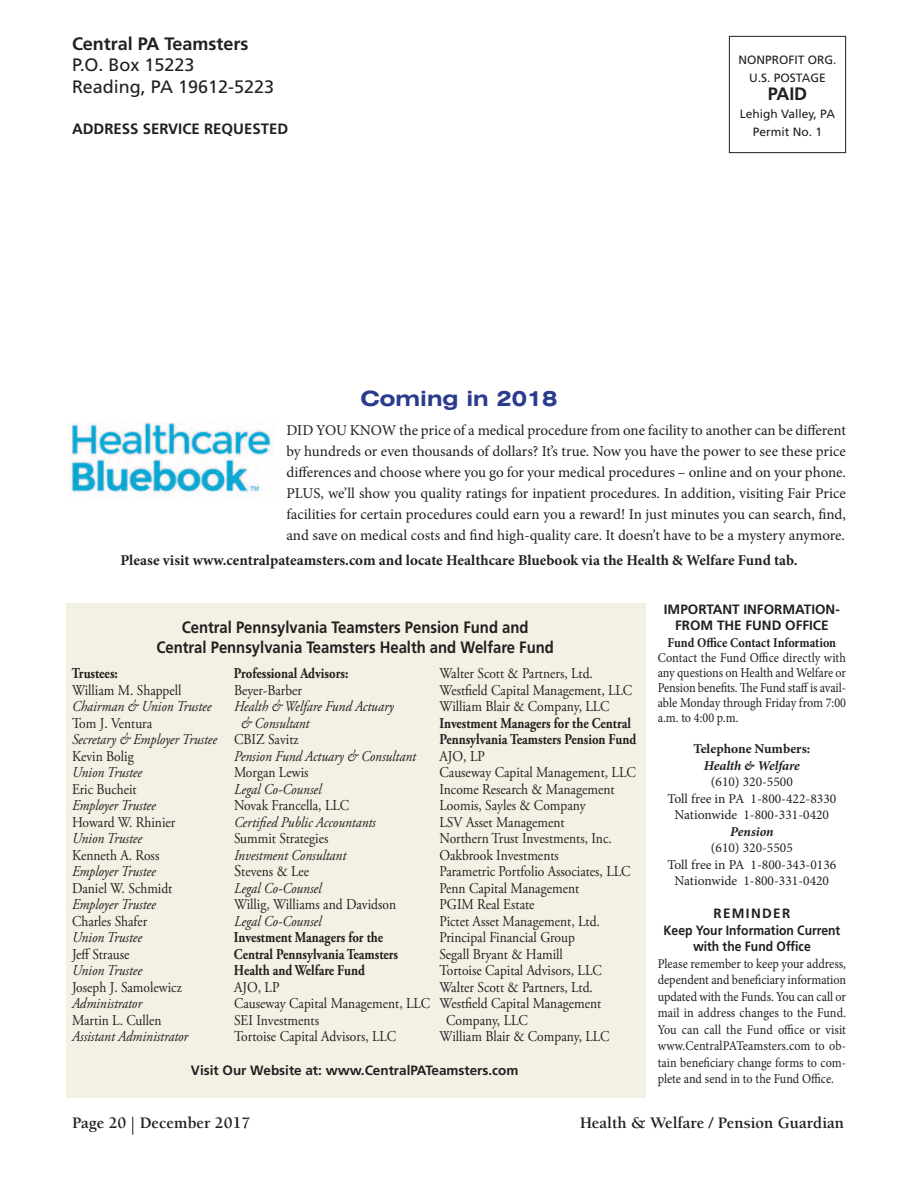
<style>
.page{position:relative;width:918px;height:1188px;background:#fff}
.page>*{position:absolute;margin:0;border:0;box-sizing:border-box;transform-origin:0 0}
.t1{font:21px "Swiss 721 Bold Extended BT";color:#2b3b8d}
.t2{font:18px/21.6px "Frutiger";color:#231f20}
.t3{font:700 18px "Frutiger";color:#231f20}
.t4{font:700 16.5px/19.8px "Frutiger";color:#231f20;text-align:center;scale:.9 1}
.t5{font:700 16.5px "Berkeley";color:#231f20}
.t6{font:15px/16.5px "Adobe Garamond Pro";color:#231f20;scale:.9 1}
.t7{font:15px/21px "Minion Pro";color:#231f20;text-align:justify}
.t8{font:italic 15px/16.5px "Adobe Garamond Pro";color:#231f20;scale:.9 1}
.t9{font:700 15px/16.5px "Adobe Garamond Pro";color:#231f20;scale:.85 1}
.t10{font:700 15px "Minion Pro";color:#231f20}
.t11{font:700 15px "Frutiger";color:#231f20}
.t12{font:13.5px/16.5px "Minion Pro";color:#231f20;text-align:justify;scale:.9 1}
.t13{font:700 13.5px/16.5px "Frutiger";color:#231f20;text-align:center}
.t14{font:13.5px/16.5px "Minion Pro";color:#231f20;text-align:center}
.t15{font:700 13.5px "Minion Pro";color:#231f20;scale:.9 1}
.t16{font:italic 700 13.5px "Minion Pro";letter-spacing:-.01em;color:#231f20}
.t17{font:700 13.5px "Minion Pro";color:#231f20}
.t18{font:12px/18px "Frutiger";color:#231f20;text-align:center}
.s1{font-style:normal;font-size:16.5px}
.s2{font-style:normal}
</style>
<div class="page">
<div style="left:66px;top:603px;width:580px;height:495px;background:#f3f0e4"></div>
<div style="left:729px;top:36px;width:117px;height:117px;border:1px solid #231f20"></div>
<svg style="left:132px;top:1117px;width:1px;height:18px"></svg>
<img style="left:69px;top:422px;width:205px;height:77px">
<p class="t3" style="left:72px;top:36px;width:178px">Central PA Teamsters</p>
<p class="t2" style="left:72px;top:55px;width:204px">P.O. Box 15223<br>Reading, PA 19612-5223</p>
<p class="t11" style="left:72px;top:122px;width:218px">ADDRESS SERVICE REQUESTED</p>
<h1 class="t1" style="left:360px;top:391px;width:199px">Coming in 2018</h1>
<p class="t18" style="left:739px;top:52px;width:99px">NONPROFIT ORG.<br>U.S. POSTAGE</p>
<p class="t3" style="left:768px;top:86px;width:41px">PAID</p>
<p class="t18" style="left:740px;top:106px;width:97px">Lehigh Valley, PA<br>Permit No. 1</p>
<p class="t7" style="left:286px;top:421px;width:561px">DID YOU KNOW the price of a medical procedure from one facility to another can be different by hundreds or even thousands of dollars? It’s true. Now you have the power to see these price differences and choose where you go for your medical procedures – online and on your phone.<br>PLUS, we’ll show you quality ratings for inpatient procedures. In addition, visiting Fair Price facilities for certain procedures could earn you a reward! In just minutes you can search, find, and save on medical costs and find high-quality care. It doesn’t have to be a mystery anymore.</p>
<p class="t10" style="left:120px;top:554px;width:679px">Please visit www.centralpateamsters.com and locate Healthcare Bluebook via the Health &amp; Welfare Fund tab.</p>
<p class="t4" style="left:156px;top:619px;width:443px">Central Pennsylvania Teamsters Pension Fund and<br>Central Pennsylvania Teamsters Health and Welfare Fund</p>
<p class="t6" style="left:440px;top:667px;width:216px">Walter Scott &amp; Partners, Ltd.<br>Westfield Capital Management, LLC<br>William Blair &amp; Company, LLC</p>
<p class="t9" style="left:439px;top:716px;width:233px">Investment Managers for the Central<br>Pennsylvania Teamsters Pension Fund</p>
<p class="t6" style="left:440px;top:749px;width:52px">AJO, LP</p>
<p class="t6" style="left:440px;top:766px;width:220px">Causeway Capital Management, LLC</p>
<p class="t6" style="left:440px;top:782px;width:196px">Income Research &amp; Management</p>
<p class="t6" style="left:440px;top:799px;width:164px">Loomis, Sayles &amp; Company</p>
<p class="t6" style="left:440px;top:815px;width:141px">LSV Asset Management</p>
<p class="t6" style="left:440px;top:832px;width:193px">Northern Trust Investments, Inc.</p>
<p class="t6" style="left:440px;top:848px;width:134px">Oakbrook Investments</p>
<p class="t6" style="left:440px;top:865px;width:214px">Parametric Portfolio Associates, LLC</p>
<p class="t6" style="left:440px;top:881px;width:157px">Penn Capital Management</p>
<p class="t6" style="left:440px;top:898px;width:107px">PGIM Real Estate</p>
<p class="t6" style="left:440px;top:914px;width:180px">Pictet Asset Management, Ltd.</p>
<p class="t6" style="left:440px;top:931px;width:152px">Principal Financial Group</p>
<p class="t6" style="left:440px;top:947px;width:139px">Segall Bryant &amp; Hamill</p>
<p class="t6" style="left:440px;top:964px;width:182px">Tortoise Capital Advisors, LLC</p>
<p class="t6" style="left:440px;top:980px;width:172px">Walter Scott &amp; Partners, Ltd.</p>
<p class="t6" style="left:440px;top:997px;width:181px">Westfield Capital Management</p>
<p class="t6" style="left:446px;top:1013px;width:92px">Company, LLC</p>
<p class="t6" style="left:440px;top:1030px;width:190px">William Blair &amp; Company, LLC</p>
<p class="t9" style="left:234px;top:667px;width:136px">Professional Advisors:</p>
<p class="t6" style="left:234px;top:683px;width:77px">Beyer-Barber</p>
<p class="t8" style="left:241px;top:700px;width:172px;text-indent:-7px">Health &amp; Welfare Fund Actuary &amp; Consultant</p>
<p class="t6" style="left:234px;top:733px;width:73px">CBIZ Savitz</p>
<p class="t8" style="left:234px;top:749px;width:204px">Pension Fund Actuary &amp; Consultant</p>
<p class="t6" style="left:234px;top:766px;width:84px">Morgan Lewis</p>
<p class="t8" style="left:234px;top:782px;width:99px">Legal Co-Counsel</p>
<p class="t6" style="left:234px;top:799px;width:129px">Novak Francella, LLC</p>
<p class="t8" style="left:234px;top:815px;width:159px">Certified Public Accountants</p>
<p class="t6" style="left:234px;top:832px;width:106px">Summit Strategies</p>
<p class="t8" style="left:234px;top:848px;width:126px">Investment Consultant<br><span class="s1">S</span><span class="s2">tevens &amp; Lee<br></span>Legal Co-Counsel</p>
<p class="t6" style="left:234px;top:898px;width:182px">Willig, Williams and Davidson</p>
<p class="t8" style="left:234px;top:914px;width:99px">Legal Co-Counsel</p>
<p class="t9" style="left:234px;top:931px;width:195px">Investment Managers for the<br>Central Pennsylvania Teamsters<br>Health and Welfare Fund</p>
<p class="t6" style="left:234px;top:980px;width:220px">AJO, LP<br>Causeway Capital Management, LLC<br>SEI Investments<br>Tortoise Capital Advisors, LLC</p>
<p class="t9" style="left:72px;top:667px;width:55px">Trustees:</p>
<p class="t6" style="left:72px;top:683px;width:123px">William M. Shappell</p>
<p class="t8" style="left:72px;top:700px;width:157px">Chairman &amp; Union Trustee</p>
<p class="t6" style="left:72px;top:716px;width:91px">Tom J. Ventura</p>
<p class="t8" style="left:72px;top:733px;width:163px">Secretary &amp; Employer Trustee</p>
<p class="t6" style="left:72px;top:749px;width:70px">Kevin Bolig</p>
<p class="t8" style="left:72px;top:766px;width:79px">Union Trustee</p>
<p class="t6" style="left:72px;top:782px;width:73px">Eric Bucheit</p>
<p class="t8" style="left:72px;top:799px;width:95px">Employer Trustee</p>
<p class="t6" style="left:72px;top:815px;width:116px">Howard W. Rhinier</p>
<p class="t8" style="left:72px;top:832px;width:79px">Union Trustee</p>
<p class="t6" style="left:72px;top:848px;width:99px">Kenneth A. Ross</p>
<p class="t8" style="left:72px;top:865px;width:95px">Employer Trustee</p>
<p class="t6" style="left:72px;top:881px;width:113px">Daniel W. Schmidt</p>
<p class="t8" style="left:72px;top:898px;width:95px">Employer Trustee</p>
<p class="t6" style="left:72px;top:914px;width:85px">Charles Shafer</p>
<p class="t8" style="left:72px;top:931px;width:79px">Union Trustee</p>
<p class="t6" style="left:72px;top:947px;width:65px">Jeff Strause</p>
<p class="t8" style="left:72px;top:964px;width:79px">Union Trustee</p>
<p class="t6" style="left:72px;top:980px;width:124px">Joseph J. Samolewicz</p>
<p class="t8" style="left:72px;top:997px;width:79px">Administrator</p>
<p class="t6" style="left:72px;top:1013px;width:101px">Martin L. Cullen</p>
<p class="t8" style="left:72px;top:1030px;width:131px">Assistant Administrator</p>
<p class="t13" style="left:191px;top:1063px;width:329px">Visit Our Website at: www.CentralPATeamsters.com</p>
<p class="t13" style="left:664px;top:602px;width:177px">IMPORTANT INFORMATION-<br>FROM THE FUND OFFICE</p>
<p class="t15" style="left:668px;top:637px;width:189px">Fund Office Contact Information</p>
<p class="t12" style="left:658px;top:651px;width:211px;line-height:15px">Contact the Fund Office directly with any questions on Health and Welfare or Pension benefits. The Fund staff is avail&shy;able Monday through Friday from 7:00 a.m. to 4:00 p.m.</p>
<p class="t17" style="left:694px;top:744px;width:118px">Telephone Numbers:</p>
<p class="t16" style="left:704px;top:760px;width:98px">Health &amp; Welfare</p>
<p class="t14" style="left:667px;top:775px;width:170px">(610) 320-5500<br>Toll free in PA 1-800-422-8330<br>Nationwide 1-800-331-0420</p>
<p class="t16" style="left:730px;top:826px;width:45px">Pension</p>
<p class="t14" style="left:667px;top:841px;width:170px">(610) 320-5505<br>Toll free in PA 1-800-343-0136<br>Nationwide 1-800-331-0420</p>
<p class="t13" style="left:664px;top:906px;width:178px">REMINDER<br>Keep Your Information Current with the Fund Office</p>
<p class="t12" style="left:658px;top:956px;width:211px">Please remember to keep your address, dependent and beneficiary information updated with the Funds. You can call or mail in address changes to the Fund.<br>You can call the Fund office or visit www.CentralPATeamsters.com to ob&shy;tain beneficiary change forms to com&shy;plete and send in to the Fund Office.</p>
<p class="t5" style="left:72px;top:1116px;width:180px">Page 20 December 2017</p>
<p class="t5" style="left:580px;top:1116px;width:265px">Health &amp; Welfare / Pension Guardian</p>
</div>
